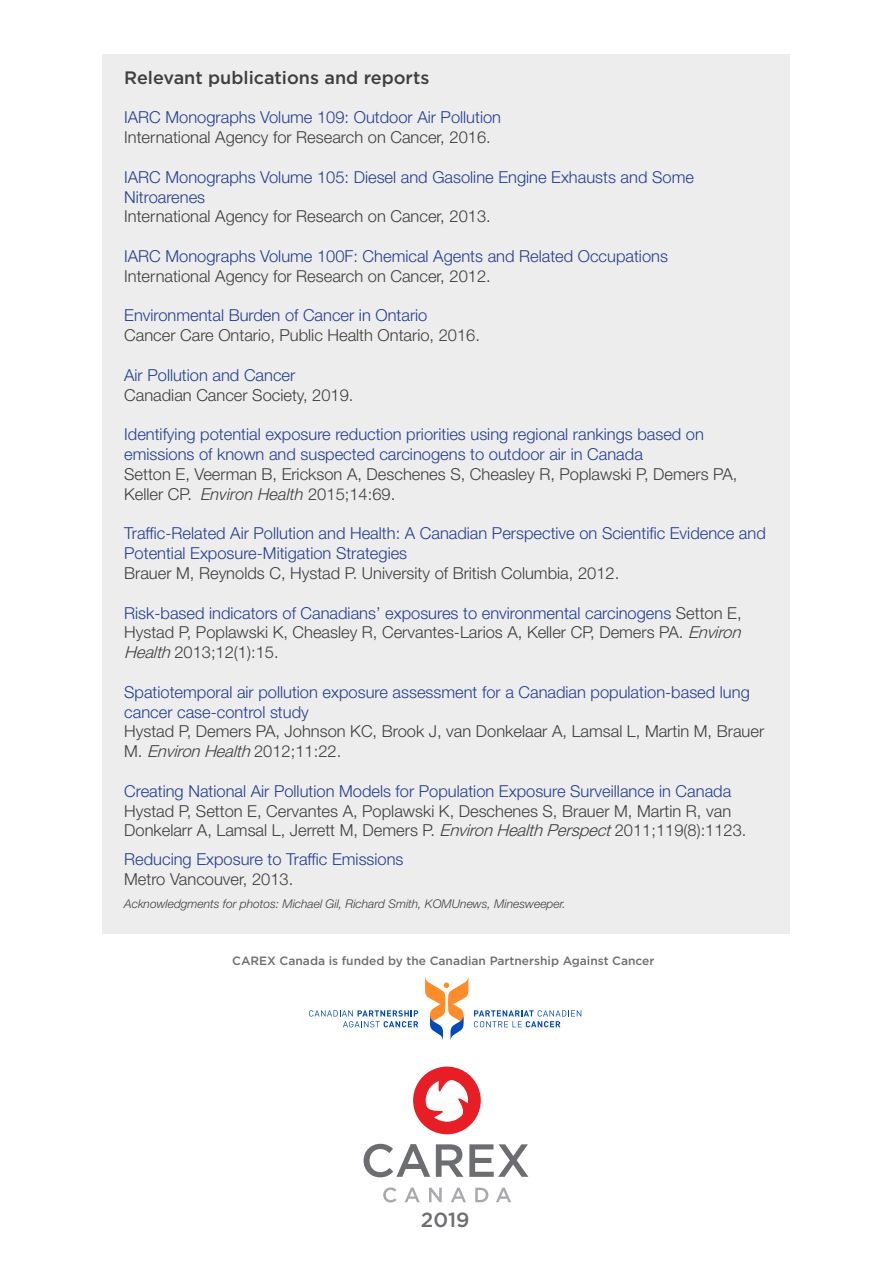
<style>
.page{position:relative;width:893px;height:1263px;background:#fff}
.page>*{position:absolute;margin:0;border:0;box-sizing:border-box;transform-origin:0 0}
.t1{font:500 20.4px "Gotham";color:#6d6e71}
.Paragraph_Style_1{font:500 18px "Gotham";color:#3e3e3f}
.Paragraph_Style_1-2{font:300 16.5px/19.8px "Helvetica Neue LT Std";color:#253f8e}
.Paragraph_Style_1-3{font:300 16.5px/19.8px "Helvetica Neue LT Std";color:#3e3e3f}
.Paragraph_Style_1-4{font:italic 300 12px "Helvetica Neue LT Std";color:#3e3e3f}
.t2{font:500 12px "Gotham";color:#6d6e71}
.s1{font-style:italic}
.s2{color:#253f8e}
.s3{color:#3e3e3f}
.s4{font-style:italic;color:#3e3e3f}
</style>
<div class="page">
<svg style="left:364px;top:1144px;width:66px;height:33px"></svg>
<svg style="left:436px;top:1144px;width:27px;height:33px"></svg>
<svg style="left:469px;top:1144px;width:59px;height:33px"></svg>
<svg style="left:413px;top:1066px;width:68px;height:68px"></svg>
<svg style="left:383px;top:1187px;width:13px;height:15px"></svg>
<svg style="left:405px;top:1187px;width:15px;height:15px"></svg>
<svg style="left:429px;top:1188px;width:13px;height:14px"></svg>
<svg style="left:451px;top:1187px;width:15px;height:15px"></svg>
<svg style="left:475px;top:1188px;width:13px;height:14px"></svg>
<svg style="left:496px;top:1187px;width:15px;height:15px"></svg>
<div style="left:102px;top:54px;width:687px;height:879px;background:#ededee"></div>
<svg style="left:309px;top:1010px;width:109px;height:17px"></svg>
<svg style="left:474px;top:1010px;width:107px;height:17px"></svg>
<svg style="left:425px;top:977px;width:43px;height:64px"></svg>
<p class="Paragraph_Style_1" style="left:124px;top:66px;width:307px">Relevant publications and reports</p>
<p class="Paragraph_Style_1-2" style="left:124px;top:107px;width:378px">IARC Monographs Volume 109: Outdoor Air Pollution</p>
<p class="Paragraph_Style_1-3" style="left:124px;top:127px;width:368px">International Agency for Research on Cancer, 2016.</p>
<p class="Paragraph_Style_1-2" style="left:124px;top:167px;width:571px">IARC Monographs Volume 105: Diesel and Gasoline Engine Exhausts and Some<br>Nitroarenes</p>
<p class="Paragraph_Style_1-3" style="left:124px;top:206px;width:368px">International Agency for Research on Cancer, 2013.</p>
<p class="Paragraph_Style_1-2" style="left:124px;top:246px;width:545px">IARC Monographs Volume 100F: Chemical Agents and Related Occupations</p>
<p class="Paragraph_Style_1-3" style="left:124px;top:266px;width:368px">International Agency for Research on Cancer, 2012.</p>
<p class="Paragraph_Style_1-2" style="left:124px;top:305px;width:305px">Environmental Burden of Cancer in Ontario</p>
<p class="Paragraph_Style_1-3" style="left:124px;top:325px;width:357px">Cancer Care Ontario, Public Health Ontario, 2016.</p>
<p class="Paragraph_Style_1-2" style="left:124px;top:365px;width:173px">Air Pollution and Cancer</p>
<p class="Paragraph_Style_1-3" style="left:124px;top:385px;width:231px">Canadian Cancer Society, 2019.</p>
<p class="Paragraph_Style_1-2" style="left:124px;top:424px;width:581px">Identifying potential exposure reduction priorities using regional rankings based on emissions of known and suspected carcinogens to outdoor air in Canada</p>
<p class="Paragraph_Style_1-3" style="left:124px;top:464px;width:615px">Setton E, Veerman B, Erickson A, Deschenes S, Cheasley R, Poplawski P, Demers PA,<br>Keller CP. <span class="s1">Environ Health</span> 2015;14:69.</p>
<p class="Paragraph_Style_1-2" style="left:124px;top:523px;width:643px">Traffic-Related Air Pollution and Health: A Canadian Perspective on Scientific Evidence and<br>Potential Exposure-Mitigation Strategies</p>
<p class="Paragraph_Style_1-3" style="left:124px;top:563px;width:497px">Brauer M, Reynolds C, Hystad P. University of British Columbia, 2012.</p>
<p class="Paragraph_Style_1-3" style="left:124px;top:602px;width:623px"><span class="s2">Risk-based indicators of Canadians’ exposures to environmental carcinogens</span> Setton E,<br>Hystad P, Poplawski K, Cheasley R, Cervantes-Larios A, Keller CP, Demers PA. <span class="s1">Environ<br>Health</span>2013;12(1):15.</p>
<p class="Paragraph_Style_1-2" style="left:124px;top:682px;width:641px">Spatiotemporal air pollution exposure assessment for a Canadian population-based lung cancer case-control study<br><span class="s3">Hystad P, Demers PA, Johnson KC, Brook J, van Donkelaar A, Lamsal L, Martin M, Brauer M .</span> <span class="s4">EnvironHealth</span><span class="s3">2 0 1 2 ; 1 1 : 2 2 .</span></p>
<p class="Paragraph_Style_1-2" style="left:124px;top:781px;width:609px">Creating National Air Pollution Models for Population Exposure Surveillance in Canada</p>
<p class="Paragraph_Style_1-3" style="left:124px;top:800px;width:624px">Hystad P, Setton E, Cervantes A, Poplawski K, Deschenes S, Brauer M, Martin R, van<br>Donkelarr A, Lamsal L, Jerrett M, Demers P. <span class="s1">EnvironHealthPerspect</span>2011;119(8):1123.</p>
<p class="Paragraph_Style_1-2" style="left:124px;top:849px;width:281px">Reducing Exposure to Traffic Emissions<br><span class="s3">Metro Vancouver, 2013.</span></p>
<p class="Paragraph_Style_1-4" style="left:124px;top:897px;width:443px">Acknowledgments for photos: Michael Gil, Richard Smith, KOMUnews, Minesweeper.</p>
<p class="t2" style="left:232px;top:953px;width:424px">CAREX Canada is funded by the Canadian Partnership Against Cancer</p>
<p class="t1" style="left:421px;top:1206px;width:50px">2019</p>
</div>
